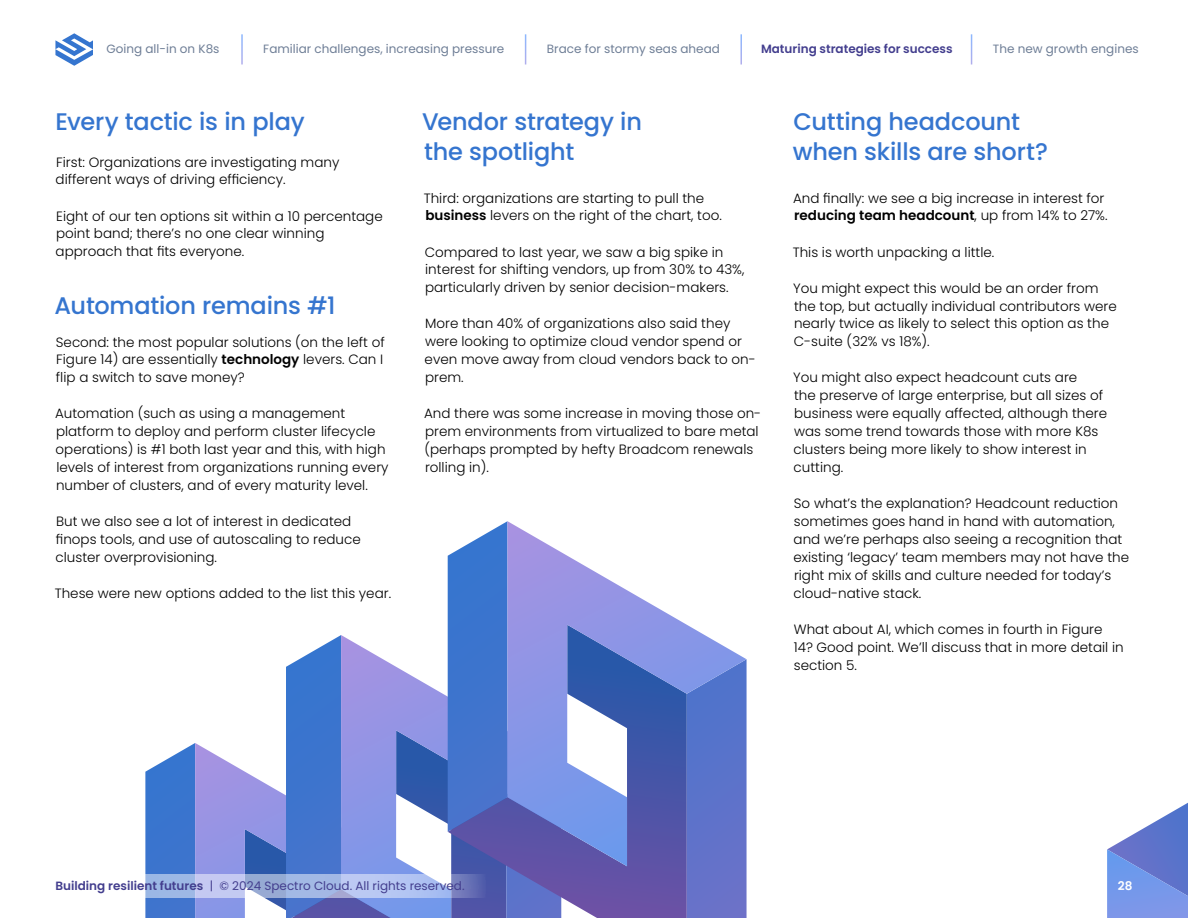
<style>
.page{position:relative;width:1188px;height:918px;background:#fff}
.page>*{position:absolute;margin:0;border:0;box-sizing:border-box;transform-origin:0 0}
.t1{font:500 24px/30px "Poppins";letter-spacing:-.01em;color:#3575cf}
.t2{font:300 13.5px/18px "Poppins";color:#000}
.t3{font:12px "Poppins";color:#6e7e96}
.t4{font:12px "Poppins";color:#433e8e}
.t5{font:600 12px "Poppins";color:#433e8e}
.t6{font:600 12px "Poppins";color:#fff}
.s1{font-weight:600}
</style>
<div class="page">
<svg style="left:1107px;top:803px;width:81px;height:115px"></svg>
<svg style="left:561px;top:866px;width:126px;height:52px"></svg>
<div style="left:687px;top:866px;width:60px;height:52px;background:#6872c9"></div>
<svg style="left:145px;top:521px;width:416px;height:397px"></svg>
<svg style="left:507px;top:521px;width:240px;height:345px"></svg>
<svg style="left:145px;top:874px;width:341px;height:24px"></svg>
<svg style="left:56px;top:33px;width:37px;height:33px"></svg>
<p class="t3" style="left:106px;top:42px;width:115px">Going all-in on K8s</p>
<p class="t3" style="left:263px;top:42px;width:242px">Familiar challenges, increasing pressure</p>
<p class="t3" style="left:547px;top:42px;width:175px">Brace for stormy seas ahead</p>
<p class="t5" style="left:761px;top:42px;width:193px">Maturing strategies for success</p>
<p class="t3" style="left:993px;top:42px;width:147px">The new growth engines</p>
<h1 class="t1" style="left:56px;top:107px;width:251px">Every tactic is in play</h1>
<p class="t2" style="left:56px;top:153px;width:285px">First: Organizations are investigating many different ways of driving efficiency.</p>
<p class="t2" style="left:56px;top:207px;width:329px">Eight of our ten options sit within a 10 percentage point band; there’s no one clear winning approach that fits everyone.</p>
<h1 class="t1" style="left:55px;top:290px;width:282px">Automation remains #1</h1>
<p class="t2" style="left:56px;top:333px;width:330px;text-align:justify">Second: the most popular solutions (on the left of Figure 14) are essentially <span class="s1">technology</span> levers. Can I flip a switch to save money?</p>
<p class="t2" style="left:55px;top:405px;width:335px">Automation (such as using a management platform to deploy and perform cluster lifecycle operations) is #1 both last year and this, with high levels of interest from organizations running every number of clusters, and of every maturity level.</p>
<p class="t2" style="left:56px;top:513px;width:307px">But we also see a lot of interest in dedicated finops tools, and use of autoscaling to reduce cluster overprovisioning.</p>
<p class="t2" style="left:55px;top:585px;width:338px">These were new options added to the list this year.</p>
<h1 class="t1" style="left:422px;top:107px;width:221px">Vendor strategy in the spotlight</h1>
<p class="t2" style="left:424px;top:189px;width:300px">Third: organizations are starting to pull the <span class="s1">business</span> levers on the right of the chart, too.</p>
<p class="t2" style="left:425px;top:243px;width:321px">Compared to last year, we saw a big spike in interest for shifting vendors, up from 30% to 43%, particularly driven by senior decision-makers.</p>
<p class="t2" style="left:425px;top:315px;width:333px">More than 40% of organizations also said they were looking to optimize cloud vendor spend or even move away from cloud vendors back to on&shy;prem.</p>
<p class="t2" style="left:424px;top:405px;width:339px">And there was some increase in moving those on&shy;prem environments from virtualized to bare metal (perhaps prompted by hefty Broadcom renewals rolling in).</p>
<h1 class="t1" style="left:793px;top:107px;width:257px">Cutting headcount when skills are short?</h1>
<p class="t2" style="left:793px;top:189px;width:316px">And finally: we see a big increase in interest for <span class="s1">reducing team headcount</span>, up from 14% to 27%.</p>
<p class="t2" style="left:793px;top:243px;width:203px">This is worth unpacking a little.</p>
<p class="t2" style="left:793px;top:279px;width:325px">You might expect this would be an order from the top, but actually individual contributors were nearly twice as likely to select this option as the C-suite (32% vs 18%).</p>
<p class="t2" style="left:793px;top:369px;width:316px">You might also expect headcount cuts are<br>the preserve of large enterprise, but all sizes of business were equally affected, although there was some trend towards those with more K8s clusters being more likely to show interest in cutting.</p>
<p class="t2" style="left:794px;top:495px;width:337px">So what’s the explanation? Headcount reduction sometimes goes hand in hand with automation, and we’re perhaps also seeing a recognition that existing ‘legacy’ team members may not have the right mix of skills and culture needed for today’s cloud-native stack.</p>
<p class="t2" style="left:794px;top:621px;width:331px">What about AI, which comes in fourth in Figure<br>14? Good point. We’ll discuss that in more detail in section 5.</p>
<p class="t4" style="left:56px;top:879px;width:411px"><span class="s1">Building resilient futures</span> | © 2024 Spectro Cloud. All rights reserved.</p>
<p class="t6" style="left:1118px;top:879px;width:16px">28</p>
</div>
